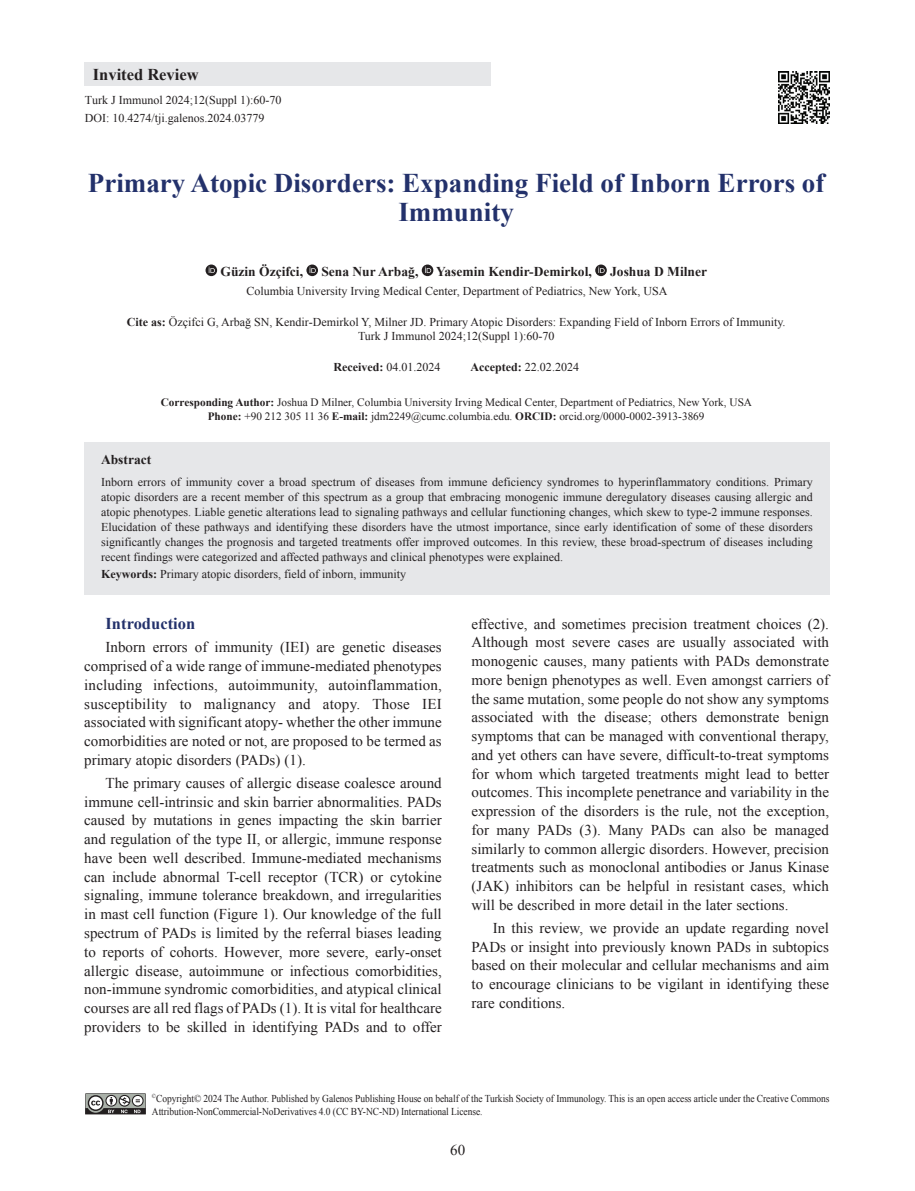
<style>
.page{position:relative;width:915px;height:1191px;background:#fff}
.page>*{position:absolute;margin:0;border:0;box-sizing:border-box;transform-origin:0 0}
.t1{font:700 27px/28.5px "Times New Roman";color:#23316b;text-align:center}
.t2{font:700 16.5px "Times New Roman";color:#231f20}
.t3{font:700 16.5px "Times New Roman";color:#23316b}
.t4{font:15px/18.8px "Times New Roman";color:#231f20;text-align:justify}
.t5{font:700 13.5px "Times New Roman";color:#231f20}
.t6{font:12px/15px "Times New Roman";color:#231f20;text-align:justify}
.t7{font:11.25px/14px "Times New Roman";color:#231f20;text-align:center}
.t8{font:10.5px/12.8px "Times New Roman";letter-spacing:-.005em;color:#231f20;scale:.9 1}
.s1{font-weight:700}
</style>
<div class="page">
<svg style="left:85px;top:1093px;width:61px;height:21px"></svg>
<img style="left:778px;top:72px;width:51px;height:51px">
<div style="left:84px;top:442px;width:745px;height:153px;background:#e6e7e9"></div>
<svg style="left:205px;top:264px;width:12px;height:12px"></svg>
<svg style="left:208px;top:267px;width:7px;height:6px"></svg>
<svg style="left:306px;top:264px;width:12px;height:12px"></svg>
<svg style="left:309px;top:267px;width:7px;height:6px"></svg>
<svg style="left:421px;top:264px;width:12px;height:12px"></svg>
<svg style="left:424px;top:267px;width:7px;height:6px"></svg>
<svg style="left:595px;top:264px;width:11px;height:12px"></svg>
<svg style="left:598px;top:267px;width:6px;height:6px"></svg>
<div style="left:84px;top:62px;width:406px;height:24px;background:#e6e7e9"></div>
<p class="t2" style="left:93px;top:63px;width:107px">Invited Review</p>
<p class="t6" style="left:85px;top:92px;width:198px">Turk J Immunol 2024;12(Suppl 1):60-70</p>
<p class="t6" style="left:85px;top:110px;width:181px">DOI: 10.4274/tji.galenos.2024.03779</p>
<h1 class="t1" style="left:88px;top:168px;width:738px">Primary Atopic Disorders: Expanding Field of Inborn Errors of<br>Immunity</h1>
<p class="t5" style="left:220px;top:262px;width:84px">Güzin Özçifci,</p>
<p class="t5" style="left:321px;top:262px;width:98px">Sena Nur Arbağ,</p>
<p class="t5" style="left:436px;top:262px;width:157px">Yasemin Kendir-Demirkol,</p>
<p class="t5" style="left:610px;top:262px;width:98px">Joshua D Milner</p>
<p class="t6" style="left:246px;top:283px;width:422px">Columbia University Irving Medical Center, Department of Pediatrics, New York, USA</p>
<p class="t6" style="left:127px;top:315px;width:660px;line-height:14.4px;text-align:center"><span class="s1">Cite as:</span> Özçifci G, Arbağ SN, Kendir-Demirkol Y, Milner JD. Primary Atopic Disorders: Expanding Field of Inborn Errors of Immunity.<br>Turk J Immunol 2024;12(Suppl 1):60-70</p>
<p class="t6" style="left:333px;top:359px;width:108px"><span class="s1">Received:</span> 04.01.2024</p>
<p class="t6" style="left:470px;top:359px;width:110px"><span class="s1">Accepted:</span> 22.02.2024</p>
<p class="t7" style="left:161px;top:395px;width:592px"><span class="s1">Corresponding Author:</span> Joshua D Milner, Columbia University Irving Medical Center, Department of Pediatrics, New York, USA<br><span class="s1">Phone:</span> +90 212 305 11 36 <span class="s1">E-mail:</span> jdm2249@cumc.columbia.edu. <span class="s1">ORCID:</span> orcid.org/0000-0002-3913-3869</p>
<p class="t5" style="left:101px;top:450px;width:52px">Abstract</p>
<p class="t6" style="left:101px;top:474px;width:713px">Inborn errors of immunity cover a broad spectrum of diseases from immune deficiency syndromes to hyperinflammatory conditions. Primary atopic disorders are a recent member of this spectrum as a group that embracing monogenic immune deregulatory diseases causing allergic and atopic phenotypes. Liable genetic alterations lead to signaling pathways and cellular functioning changes, which skew to type-2 immune responses.<br>Elucidation of these pathways and identifying these disorders have the utmost importance, since early identification of some of these disorders significantly changes the prognosis and targeted treatments offer improved outcomes. In this review, these broad-spectrum of diseases including recent findings were categorized and affected pathways and clinical phenotypes were explained.</p>
<p class="t6" style="left:101px;top:566px;width:306px"><span class="s1">Keywords:</span> Primary atopic disorders, field of inborn, immunity</p>
<p class="t3" style="left:105px;top:612px;width:91px">Introduction</p>
<p class="t4" style="left:84px;top:638px;width:359px;text-indent:21px">Inborn errors of immunity (IEI) are genetic diseases comprised of a wide range of immune-mediated phenotypes including infections, autoimmunity, autoinflammation, susceptibility to malignancy and atopy. Those IEI associated with significant atopy- whether the other immune comorbidities are noted or not, are proposed to be termed as primary atopic disorders (PADs) (1).</p>
<p class="t4" style="left:84px;top:773px;width:359px;text-indent:21px">The primary causes of allergic disease coalesce around immune cell-intrinsic and skin barrier abnormalities. PADs caused by mutations in genes impacting the skin barrier and regulation of the type II, or allergic, immune response have been well described. Immune-mediated mechanisms can include abnormal T-cell receptor (TCR) or cytokine signaling, immune tolerance breakdown, and irregularities in mast cell function (Figure 1). Our knowledge of the full spectrum of PADs is limited by the referral biases leading to reports of cohorts. However, more severe, early-onset allergic disease, autoimmune or infectious comorbidities, non-immune syndromic comorbidities, and atypical clinical courses are all red flags of PADs (1). It is vital for healthcare providers to be skilled in identifying PADs and to offer</p>
<p class="t4" style="left:471px;top:614px;width:359px">effective, and sometimes precision treatment choices (2).<br>Although most severe cases are usually associated with monogenic causes, many patients with PADs demonstrate more benign phenotypes as well. Even amongst carriers of the same mutation, some people do not show any symptoms associated with the disease; others demonstrate benign symptoms that can be managed with conventional therapy, and yet others can have severe, difficult-to-treat symptoms for whom which targeted treatments might lead to better outcomes. This incomplete penetrance and variability in the expression of the disorders is the rule, not the exception, for many PADs (3). Many PADs can also be managed similarly to common allergic disorders. However, precision treatments such as monoclonal antibodies or Janus Kinase (JAK) inhibitors can be helpful in resistant cases, which will be described in more detail in the later sections.</p>
<p class="t4" style="left:471px;top:918px;width:359px;text-indent:21px">In this review, we provide an update regarding novel PADs or insight into previously known PADs in subtopics based on their molecular and cellular mechanisms and aim to encourage clinicians to be vigilant in identifying these rare conditions.</p>
<p class="t8" style="left:152px;top:1091px;width:754px"><sup>©</sup>Copyright© 2024 The Author. Published by Galenos Publishing House on behalf of the Turkish Society of Immunology. This is an open access article under the Creative Commons<br>Attribution-NonCommercial-NoDerivatives 4.0 (CC BY-NC-ND) International License.</p>
<p class="t4" style="left:450px;top:1140px;width:17px">60</p>
</div>
